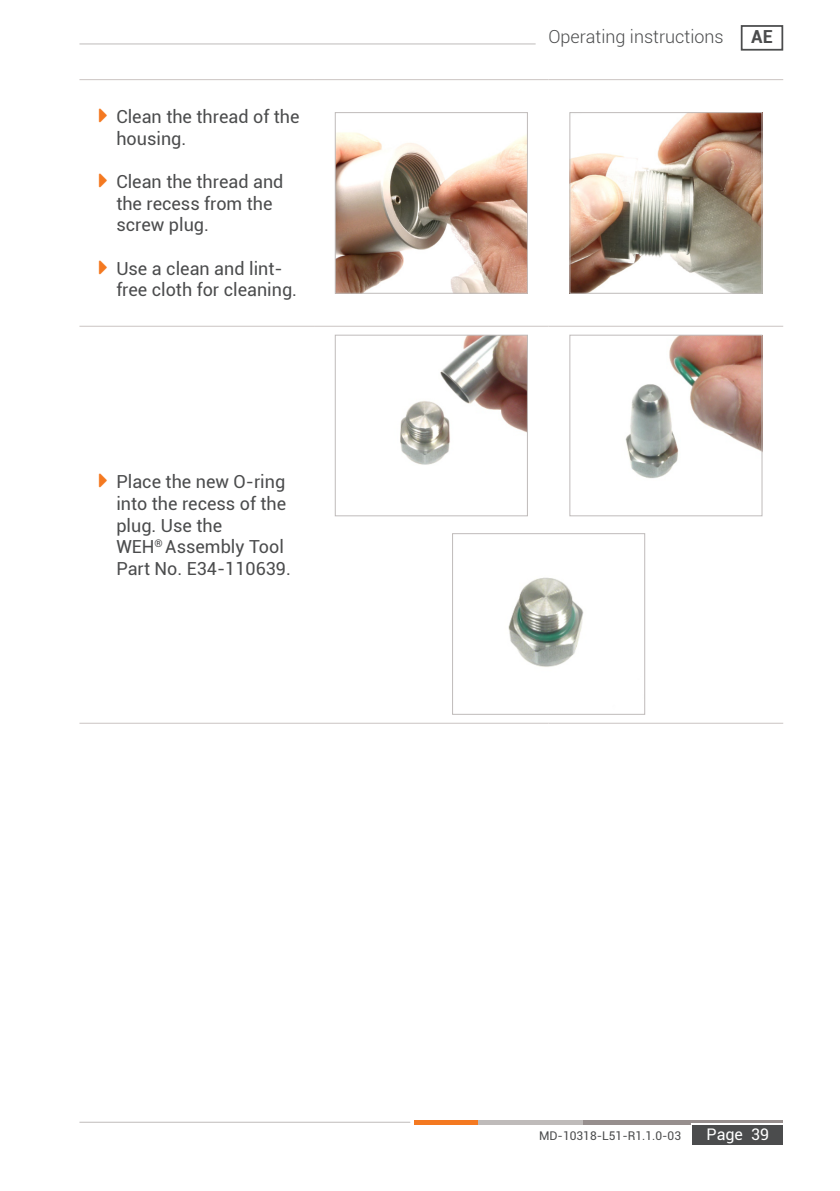
<style>
.page{position:relative;width:840px;height:1191px;background:#fff}
.page>*{position:absolute;margin:0;border:0;box-sizing:border-box;transform-origin:0 0}
.t1{font:18px/21.6px "Roboto";color:#4b4c4d}
.t2{font:300 18px "Roboto";color:#4b4c4d}
.t3{font:700 18px "Roboto";color:#4b4c4d}
.t4{font:16px "Roboto";color:#fff}
.t5{font:12px "Roboto";color:#4b4c4d}
</style>
<div class="page">
<svg style="left:80px;top:112px;width:702px;height:611px"></svg>
<hr style="left:79px;top:79px;width:235px;height:1px;background:#cbc4c2">
<hr style="left:314px;top:79px;width:234px;height:1px;background:#cbc4c2">
<hr style="left:548px;top:79px;width:234px;height:1px;background:#cbc4c2">
<hr style="left:79px;top:326px;width:235px;height:1px;background:#cbc4c2">
<hr style="left:314px;top:326px;width:234px;height:1px;background:#cbc4c2">
<hr style="left:548px;top:326px;width:234px;height:1px;background:#cbc4c2">
<hr style="left:314px;top:723px;width:234px;height:1px;background:#cbc4c2">
<hr style="left:548px;top:723px;width:234px;height:1px;background:#cbc4c2">
<hr style="left:79px;top:723px;width:235px;height:1px;background:#cbc4c2">
<img style="left:336px;top:114px;width:189px;height:178px">
<div style="left:334px;top:112px;width:193px;height:182px;border:1px solid #bfbbba"></div>
<img style="left:571px;top:114px;width:189px;height:178px">
<div style="left:569px;top:112px;width:193px;height:182px;border:1px solid #bfbbba"></div>
<img style="left:336px;top:337px;width:189px;height:177px">
<div style="left:334px;top:335px;width:193px;height:181px;border:1px solid #bfbbba"></div>
<img style="left:571px;top:337px;width:189px;height:177px">
<div style="left:569px;top:335px;width:193px;height:181px;border:1px solid #bfbbba"></div>
<img style="left:454px;top:535px;width:188px;height:177px">
<div style="left:452px;top:533px;width:192px;height:181px;border:1px solid #bfbbba"></div>
<hr style="left:542px;top:1120px;width:240px;height:4px;background:#978f8e">
<hr style="left:414px;top:1120px;width:64px;height:4px;background:#f47921">
<hr style="left:478px;top:1120px;width:104px;height:4px;background:#bfbbba">
<svg style="left:691px;top:1123px;width:91px;height:22px"></svg>
<div style="left:692px;top:1124px;width:90px;height:20px;background:#4b4c4d"></div>
<hr style="left:79px;top:1121px;width:331px;height:1px;background:#bfbbba">
<div style="left:740px;top:25px;width:42px;height:26px;border:2px solid #4b4c4d"></div>
<hr style="left:79px;top:44px;width:456px;height:1px;background:#bfbbba">
<svg style="left:99px;top:112px;width:8px;height:11px"></svg>
<svg style="left:99px;top:174px;width:8px;height:13px"></svg>
<svg style="left:99px;top:260px;width:8px;height:14px"></svg>
<svg style="left:99px;top:474px;width:8px;height:13px"></svg>
<p class="t1" style="left:116px;top:105px;width:184px">Clean the thread of the housing.</p>
<p class="t1" style="left:116px;top:170px;width:168px">Clean the thread and the recess from the screw plug.</p>
<p class="t1" style="left:116px;top:257px;width:182px">Use a clean and lint&shy;free cloth for cleaning.</p>
<p class="t1" style="left:116px;top:470px;width:176px">Place the new O-ring into the recess of the plug. Use the<br>WEH<sup>®</sup> Assembly Tool<br>Part No. E34-110639.</p>
<p class="t2" style="left:548px;top:24px;width:177px">Operating instructions</p>
<p class="t3" style="left:750px;top:24px;width:23px">AE</p>
<p class="t5" style="left:538px;top:1127px;width:143px">MD-10318-L51-R1.1.0-03</p>
<p class="t4" style="left:706px;top:1123px;width:64px">Page 39</p>
</div>
